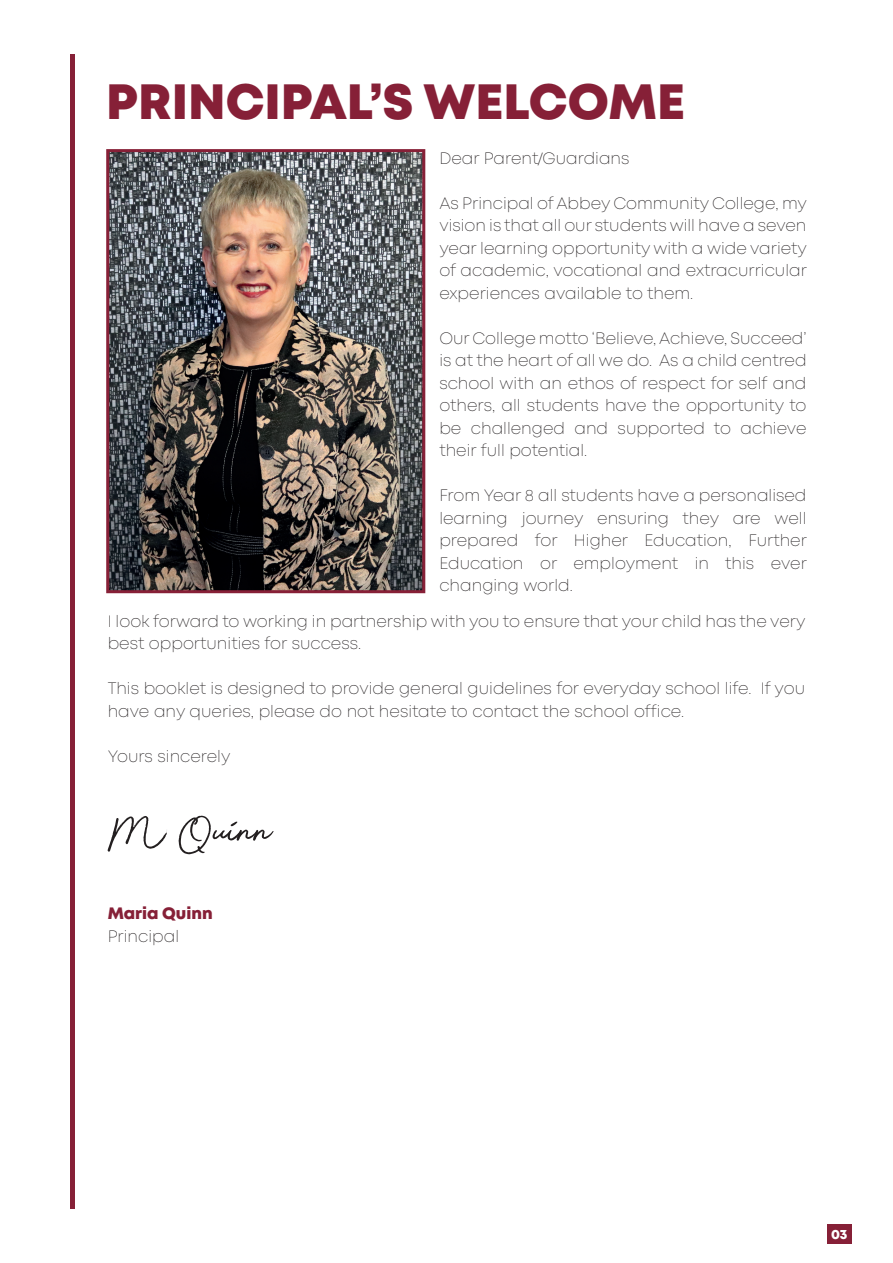
<style>
.page{position:relative;width:893px;height:1263px;background:#fff}
.page>*{position:absolute;margin:0;border:0;box-sizing:border-box;transform-origin:0 0}
.t1{font:52.5px "Beauty";color:#231f20}
.t2{font:49.5px "Mont Heavy DEMO";color:#862037}
.t3{font:16.5px/22.5px "Mont Extra Light DEMO";color:#231f20;text-align:justify}
.t4{font:16.5px "Mont Heavy DEMO";color:#862037}
.t5{font:13.5px "Mont Heavy DEMO";color:#fff}
.s1{font-family:"Montserrat";font-weight:300;font-size:13.5px}
</style>
<div class="page">
<div style="left:827px;top:1225px;width:24px;height:19px;background:#862037"></div>
<div style="left:70px;top:54px;width:5px;height:1155px;background:#862037"></div>
<img style="left:110px;top:153px;width:311px;height:436px">
<div style="left:106px;top:149px;width:319px;height:444px;border:3px solid #872037"></div>
<h2 class="t2" style="left:106px;top:73px;width:580px">PRINCIPAL’S WELCOME</h2>
<p class="t3" style="left:439px;top:147px;width:192px">Dear Parent<span class="s1">/</span>Guardians</p>
<p class="t3" style="left:439px;top:192px;width:369px">As Principal of Abbey Community College, my vision is that all our students will have a seven year learning opportunity with a wide variety of academic, vocational and extracurricular experiences available to them.</p>
<p class="t3" style="left:439px;top:327px;width:369px">Our College motto ‘Believe, Achieve, Succeed’ is at the heart of all we do. As a child centred school with an ethos of respect for self and others, all students have the opportunity to be challenged and supported to achieve their full potential.</p>
<p class="t3" style="left:439px;top:484px;width:369px">From Year 8 all students have a personalised learning journey ensuring they are well prepared for Higher Education, Further Education or employment in this ever changing world.</p>
<p class="t3" style="left:108px;top:610px;width:699px">I look forward to working in partnership with you to ensure that your child has the very best opportunities for success.</p>
<p class="t3" style="left:108px;top:677px;width:699px">This booklet is designed to provide general guidelines for everyday school life. If you have any queries, please do not hesitate to contact the school office.</p>
<p class="t3" style="left:108px;top:745px;width:124px">Yours sincerely</p>
<h1 class="t1" style="left:108px;top:810px;width:166px">M Quinn</h1>
<p class="t4" style="left:108px;top:904px;width:106px">Maria Quinn</p>
<p class="t3" style="left:108px;top:925px;width:73px">Principal</p>
<p class="t5" style="left:831px;top:1226px;width:18px">03</p>
</div>
